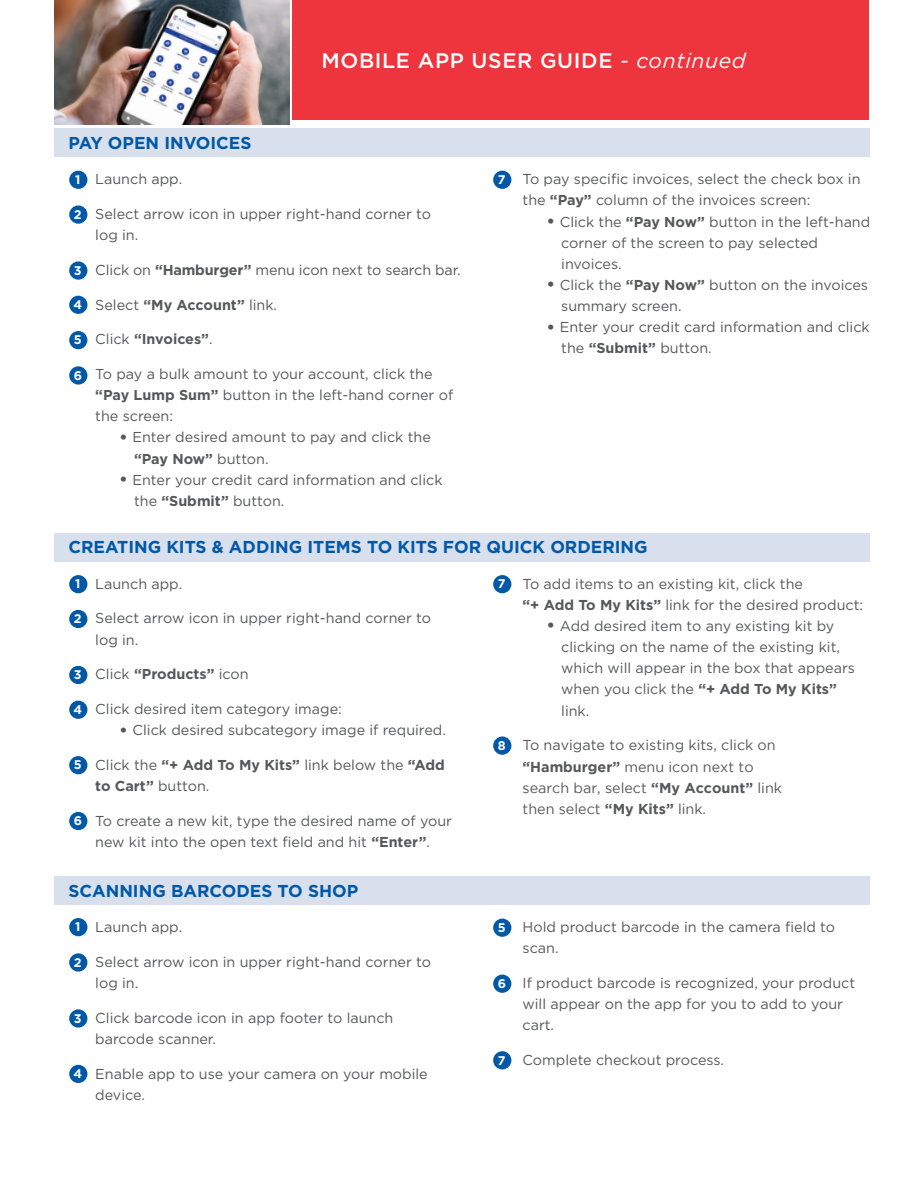
<style>
.page{position:relative;width:918px;height:1188px;background:#fff}
.page>*{position:absolute;margin:0;border:0;box-sizing:border-box;transform-origin:0 0}
.t1{font:500 21.15px "Gotham";letter-spacing:.03em;color:#fff}
.t2{font:700 17.25px "Gotham";color:#0158a6}
.t3{font:14.4px/21.1px "Gotham";color:#57585a}
.t4{font:700 14.4px "Gotham";color:#57585a}
.t5{font:700 12.6px "Gotham";color:#fff}
.s1{font-weight:400;font-style:italic}
.s2{font-weight:700}
.s3{font-weight:400}
.s4{font-size:19.65px}
</style>
<div class="page">
<div style="left:69px;top:261px;width:18px;height:19px;background:#0158a6;border-radius:50%"></div>
<div style="left:54px;top:128px;width:815px;height:29px;background:#d8e0ed"></div>
<div style="left:69px;top:171px;width:18px;height:18px;background:#0158a6;border-radius:50%"></div>
<div style="left:69px;top:205px;width:18px;height:19px;background:#0158a6;border-radius:50%"></div>
<div style="left:493px;top:171px;width:18px;height:18px;background:#0158a6;border-radius:50%"></div>
<div style="left:69px;top:296px;width:18px;height:18px;background:#0158a6;border-radius:50%"></div>
<div style="left:69px;top:331px;width:18px;height:18px;background:#0158a6;border-radius:50%"></div>
<div style="left:69px;top:366px;width:18px;height:19px;background:#0158a6;border-radius:50%"></div>
<div style="left:54px;top:533px;width:815px;height:29px;background:#d8e0ed"></div>
<div style="left:69px;top:575px;width:18px;height:18px;background:#0158a6;border-radius:50%"></div>
<div style="left:69px;top:701px;width:18px;height:18px;background:#0158a6;border-radius:50%"></div>
<div style="left:69px;top:610px;width:18px;height:18px;background:#0158a6;border-radius:50%"></div>
<div style="left:69px;top:666px;width:18px;height:18px;background:#0158a6;border-radius:50%"></div>
<div style="left:69px;top:756px;width:18px;height:18px;background:#0158a6;border-radius:50%"></div>
<div style="left:69px;top:812px;width:18px;height:18px;background:#0158a6;border-radius:50%"></div>
<div style="left:493px;top:575px;width:18px;height:18px;background:#0158a6;border-radius:50%"></div>
<div style="left:493px;top:737px;width:18px;height:18px;background:#0158a6;border-radius:50%"></div>
<div style="left:69px;top:1009px;width:18px;height:19px;background:#0158a6;border-radius:50%"></div>
<div style="left:54px;top:876px;width:815px;height:29px;background:#d8e0ed"></div>
<div style="left:69px;top:918px;width:18px;height:18px;background:#0158a6;border-radius:50%"></div>
<div style="left:69px;top:953px;width:18px;height:19px;background:#0158a6;border-radius:50%"></div>
<div style="left:69px;top:1065px;width:18px;height:18px;background:#0158a6;border-radius:50%"></div>
<div style="left:493px;top:919px;width:18px;height:18px;background:#0158a6;border-radius:50%"></div>
<div style="left:493px;top:975px;width:18px;height:18px;background:#0158a6;border-radius:50%"></div>
<div style="left:493px;top:1051px;width:18px;height:18px;background:#0158a6;border-radius:50%"></div>
<div style="left:293px;top:0;width:576px;height:120px;background:#ee343d"></div>
<img style="left:54px;top:0;width:235px;height:124px">
<p class="t1" style="left:321px;top:49px;width:426px">MOBILE APP USER GUIDE <span class="s1">- continued</span></p>
<p class="t2" style="left:68px;top:133px;width:185px">PAY OPEN INVOICES</p>
<p class="t3" style="left:95px;top:168px;width:88px">Launch app.</p>
<p class="t3" style="left:95px;top:203px;width:337px">Select arrow icon in upper right-hand corner to log in.</p>
<p class="t3" style="left:95px;top:259px;width:367px">Click on <span class="s2">“Hamburger”</span> menu icon next to search bar.</p>
<p class="t3" style="left:95px;top:294px;width:183px">Select <span class="s2">“My Account”</span> link.</p>
<p class="t4" style="left:95px;top:331px;width:119px"><span class="s3">Click</span> “Invoices”<span class="s3">.</span></p>
<p class="t3" style="left:95px;top:363px;width:359px">To pay a bulk amount to your account, click the <span class="s2">“Pay Lump Sum”</span> button in the left-hand corner of the screen:</p>
<p class="t3" style="left:134px;top:427px;width:298px;text-indent:-15px"><span class="s4">•</span> Enter desired amount to pay and click the <span class="s2">“Pay Now”</span> button.</p>
<p class="t3" style="left:134px;top:469px;width:310px;text-indent:-15px"><span class="s4">•</span> Enter your credit card information and click the <span class="s2">“Submit”</span> button.</p>
<p class="t5" style="left:75px;top:172px;width:7px">1</p>
<p class="t5" style="left:74px;top:207px;width:9px">2</p>
<p class="t5" style="left:74px;top:263px;width:9px">3</p>
<p class="t5" style="left:74px;top:297px;width:10px">4</p>
<p class="t5" style="left:74px;top:333px;width:9px">5</p>
<p class="t5" style="left:74px;top:368px;width:10px">6</p>
<p class="t5" style="left:498px;top:172px;width:9px">7</p>
<p class="t3" style="left:523px;top:168px;width:340px">To pay specific invoices, select the check box in the <span class="s2">“Pay”</span> column of the invoices screen:</p>
<p class="t3" style="left:561px;top:211px;width:311px;text-indent:-15px"><span class="s4">•</span> Click the <span class="s2">“Pay Now”</span> button in the left-hand corner of the screen to pay selected invoices.</p>
<p class="t3" style="left:561px;top:274px;width:308px;text-indent:-15px"><span class="s4">•</span> Click the <span class="s2">“Pay Now”</span> button on the invoices summary screen.</p>
<p class="t3" style="left:561px;top:316px;width:310px;text-indent:-15px"><span class="s4">•</span> Enter your credit card information and click the <span class="s2">“Submit”</span> button.</p>
<p class="t2" style="left:68px;top:537px;width:581px">CREATING KITS &amp; ADDING ITEMS TO KITS FOR QUICK ORDERING</p>
<p class="t3" style="left:95px;top:573px;width:88px">Launch app.</p>
<p class="t3" style="left:95px;top:608px;width:337px">Select arrow icon in upper right-hand corner to log in.</p>
<p class="t4" style="left:95px;top:666px;width:155px"><span class="s3">Click</span> “Products” <span class="s3">icon</span></p>
<p class="t3" style="left:95px;top:698px;width:248px">Click desired item category image:</p>
<p class="t3" style="left:119px;top:719px;width:329px"><span class="s4">•</span> Click desired subcategory image if required.</p>
<p class="t3" style="left:95px;top:754px;width:351px">Click the <span class="s2">“+ Add To My Kits”</span> link below the <span class="s2">“Add to Cart”</span> button.</p>
<p class="t3" style="left:95px;top:810px;width:358px">To create a new kit, type the desired name of your new kit into the open text field and hit <span class="s2">“Enter”</span>.</p>
<p class="t3" style="left:523px;top:573px;width:342px">To add items to an existing kit, click the<br><span class="s2">“+ Add To My Kits”</span> link for the desired product:</p>
<p class="t3" style="left:561px;top:615px;width:295px;text-indent:-15px"><span class="s4">•</span> Add desired item to any existing kit by clicking on the name of the existing kit, which will appear in the box that appears when you click the <span class="s2">“+ Add To My Kits” </span>link.</p>
<p class="t3" style="left:523px;top:734px;width:261px">To navigate to existing kits, click on <span class="s2">“Hamburger”</span> menu icon next to search bar, select <span class="s2">“My Account”</span> link then select <span class="s2">“My Kits”</span> link.</p>
<p class="t5" style="left:75px;top:577px;width:7px">1</p>
<p class="t5" style="left:498px;top:577px;width:9px">7</p>
<p class="t5" style="left:74px;top:612px;width:9px">2</p>
<p class="t5" style="left:74px;top:667px;width:9px">3</p>
<p class="t5" style="left:74px;top:702px;width:10px">4</p>
<p class="t5" style="left:498px;top:738px;width:9px">8</p>
<p class="t5" style="left:74px;top:758px;width:9px">5</p>
<p class="t5" style="left:74px;top:814px;width:10px">6</p>
<p class="t2" style="left:68px;top:881px;width:291px">SCANNING BARCODES TO SHOP</p>
<p class="t3" style="left:95px;top:916px;width:88px">Launch app.</p>
<p class="t3" style="left:95px;top:951px;width:337px">Select arrow icon in upper right-hand corner to log in.</p>
<p class="t3" style="left:95px;top:1007px;width:300px">Click barcode icon in app footer to launch barcode scanner.</p>
<p class="t3" style="left:95px;top:1063px;width:334px">Enable app to use your camera on your mobile device.</p>
<p class="t5" style="left:75px;top:920px;width:7px">1</p>
<p class="t5" style="left:74px;top:955px;width:9px">2</p>
<p class="t5" style="left:74px;top:1011px;width:9px">3</p>
<p class="t5" style="left:74px;top:1066px;width:10px">4</p>
<p class="t5" style="left:498px;top:920px;width:9px">5</p>
<p class="t5" style="left:498px;top:976px;width:10px">6</p>
<p class="t5" style="left:498px;top:1053px;width:9px">7</p>
<p class="t3" style="left:523px;top:916px;width:314px">Hold product barcode in the camera field to scan.</p>
<p class="t3" style="left:523px;top:972px;width:334px">If product barcode is recognized, your product will appear on the app for you to add to your cart.</p>
<p class="t3" style="left:523px;top:1049px;width:203px">Complete checkout process.</p>
</div>
